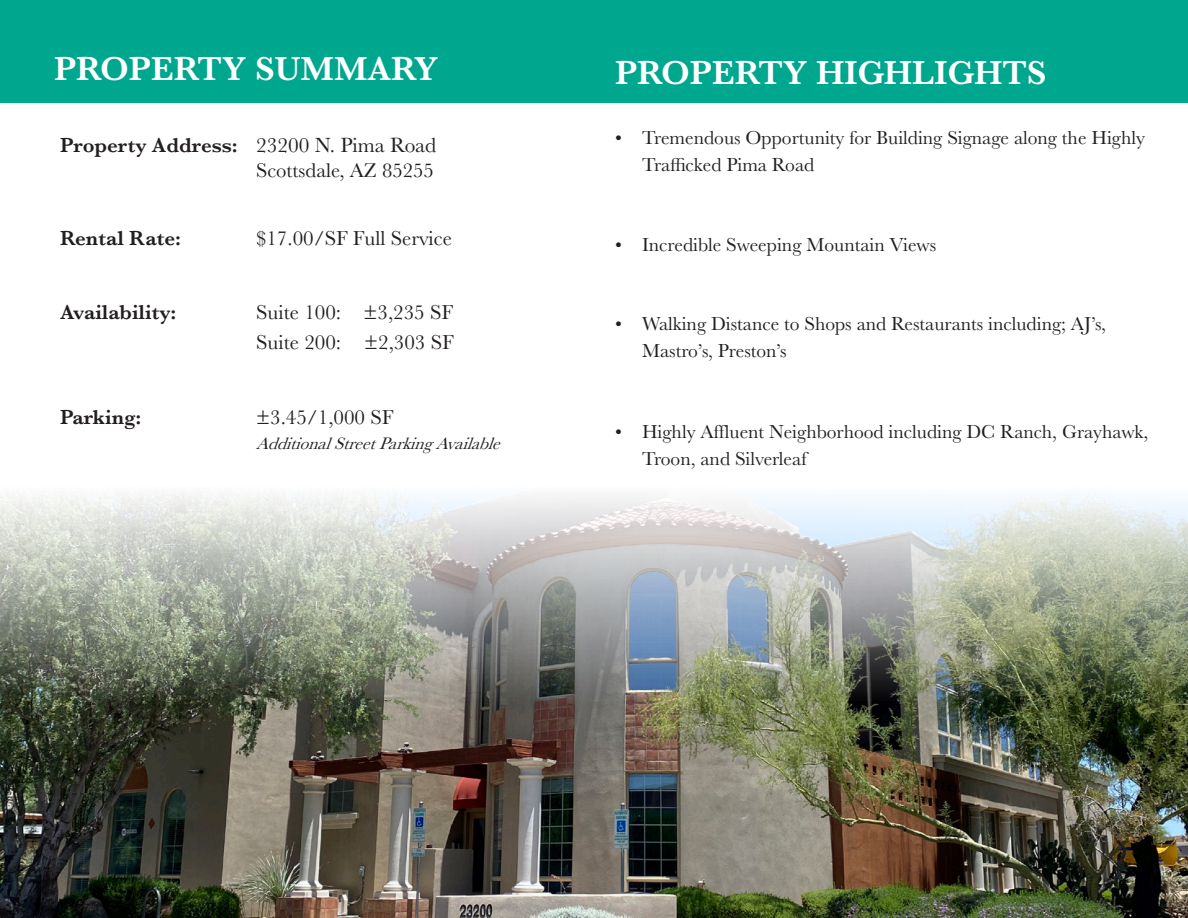
<style>
.page{position:relative;width:1188px;height:918px;background:#fff}
.page>*{position:absolute;margin:0;border:0;box-sizing:border-box;transform-origin:0 0}
.t1{font:600 34.5px "Baskerville";color:#fff}
.t2{font:21.3px "Baskerville";color:#231f20}
.t3{font:21px "Baskerville";color:#231f20}
.t4{font:600 21px "Baskerville";color:#231f20}
.t5{font:20.7px "Baskerville";color:#231f20}
.t6{font:19.5px/27px "Baskerville";color:#231f20}
.t7{font:italic 17.25px "Baskerville";color:#231f20}
</style>
<div class="page">
<img style="left:0;top:492px;width:1188px;height:426px">
<div style="left:0;top:0;width:1188px;height:103px;background:#00a78f"></div>
<p class="t1" style="left:54px;top:45px;width:386px">PROPERTY SUMMARY</p>
<p class="t1" style="left:615px;top:48px;width:433px">PROPERTY HIGHLIGHTS</p>
<p class="t4" style="left:60px;top:130px;width:179px">Property Address:</p>
<p class="t2" style="left:256px;top:132px;width:182px">23200 N. Pima Road</p>
<p class="t5" style="left:256px;top:157px;width:179px">Scottsdale, AZ 85255</p>
<p class="t4" style="left:60px;top:223px;width:122px">Rental Rate:</p>
<p class="t3" style="left:256px;top:225px;width:197px">$17.00/SF Full Service</p>
<p class="t4" style="left:60px;top:297px;width:118px">Availability:</p>
<p class="t3" style="left:256px;top:298px;width:198px">Suite 100: ±3,235 SF</p>
<p class="t3" style="left:256px;top:328px;width:199px">Suite 200: ±2,303 SF</p>
<p class="t4" style="left:60px;top:402px;width:83px">Parking:</p>
<p class="t3" style="left:256px;top:403px;width:139px">±3.45/1,000 SF</p>
<p class="t7" style="left:256px;top:433px;width:253px">AdditionalStreetParkingAvailable</p>
<p class="t6" style="left:642px;top:125px;width:505px;text-indent:-27px">• Tremendous Opportunity for Building Signage along the Highly<br>Trafficked Pima Road</p>
<p class="t6" style="left:615px;top:231px;width:323px">• Incredible Sweeping Mountain Views</p>
<p class="t6" style="left:642px;top:311px;width:466px;text-indent:-27px">• Walking Distance to Shops and Restaurants including; AJ’s,<br>Mastro’s, Preston’s</p>
<p class="t6" style="left:642px;top:419px;width:508px;text-indent:-27px">• Highly Affluent Neighborhood including DC Ranch, Grayhawk,<br>Troon, and Silverleaf</p>
</div>
